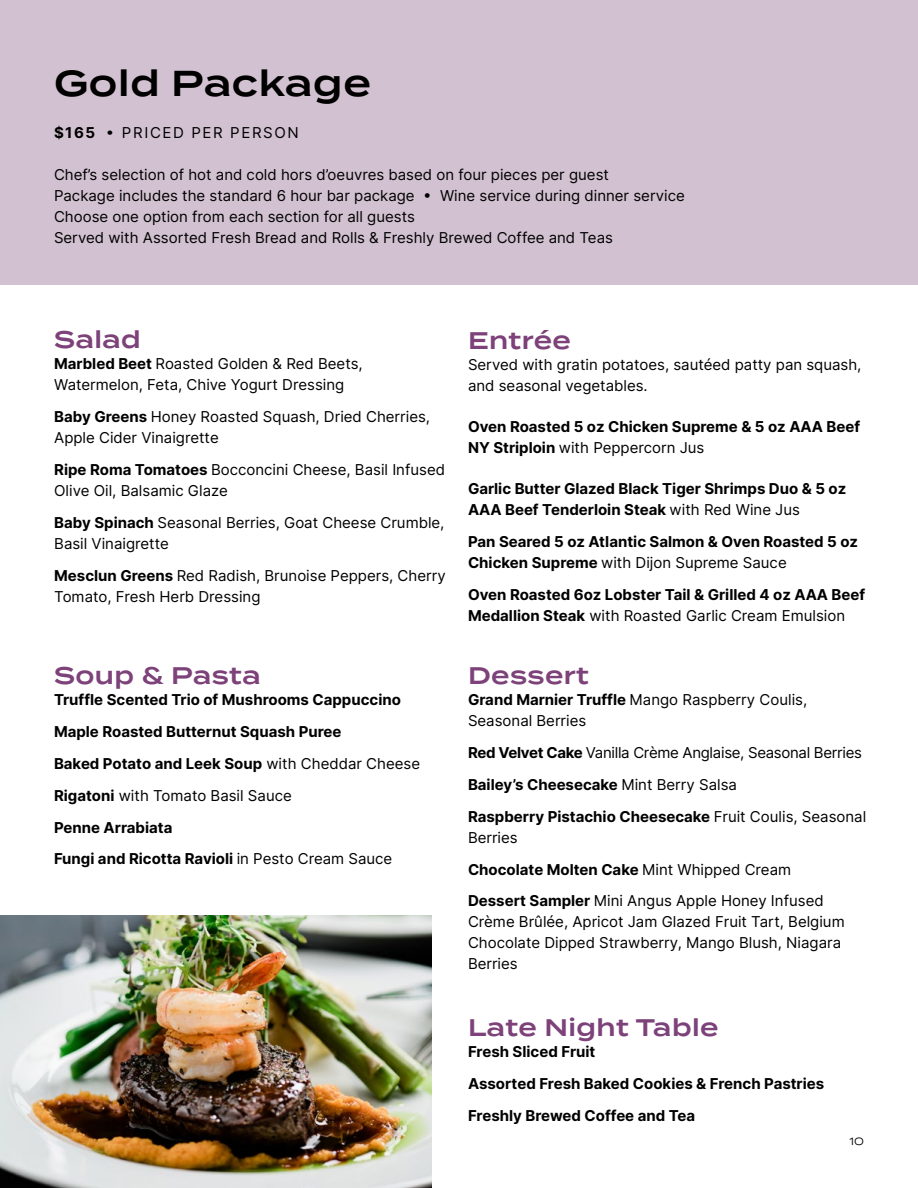
<style>
.page{position:relative;width:918px;height:1188px;background:#fff}
.page>*{position:absolute;margin:0;border:0;box-sizing:border-box;transform-origin:0 0}
.t1{font:600 36px "Termina";letter-spacing:.02em;color:#000}
.t2{font:600 24px "Termina";letter-spacing:.02em;color:#7d4279}
.t3{font:15px/21px "Inter";color:#000101}
.t4{font:700 15px/31.8px "Inter";color:#000101}
.t5{font:15px/31.8px "Inter";letter-spacing:-.02em;color:#000101}
.t6{font:15px "Inter";letter-spacing:.11em;color:#000}
.t7{font:10.5px "Termina";color:#000}
.s1{font-weight:700}
.s2{font-family:"Termina";font-weight:700}
.s3{font-weight:400}
</style>
<div class="page">
<img style="left:0;top:915px;width:432px;height:273px">
<div style="left:0;top:0;width:918px;height:285px;background:#d2c1d0"></div>
<h1 class="t1" style="left:54px;top:57px;width:318px">Gold Package</h1>
<p class="t6" style="left:54px;top:122px;width:246px"><span class="s1">$165</span> <span class="s2">•</span> PRICED PER PERSON</p>
<p class="t3" style="left:54px;top:164px;width:632px">Chef’s selection of hot and cold hors d’oeuvres based on four pieces per guest<br>Package includes the standard 6 hour bar package • Wine service during dinner service Choose one option from each section for all guests<br>Served with Assorted Fresh Bread and Rolls &amp; Freshly Brewed Coffee and Teas</p>
<h2 class="t2" style="left:54px;top:322px;width:88px">Salad</h2>
<p class="t3" style="left:54px;top:353px;width:310px"><span class="s1">Marbled Beet</span> Roasted Golden &amp; Red Beets,<br>Watermelon, Feta, Chive Yogurt Dressing</p>
<p class="t3" style="left:54px;top:406px;width:377px"><span class="s1">Baby Greens</span> Honey Roasted Squash, Dried Cherries,<br>Apple Cider Vinaigrette</p>
<p class="t3" style="left:54px;top:459px;width:392px"><span class="s1">Ripe Roma Tomatoes</span> Bocconcini Cheese, Basil Infused<br>Olive Oil, Balsamic Glaze</p>
<p class="t3" style="left:54px;top:512px;width:392px"><span class="s1">Baby Spinach</span> Seasonal Berries, Goat Cheese Crumble,<br>Basil Vinaigrette</p>
<p class="t3" style="left:54px;top:564px;width:393px"><span class="s1">Mesclun Greens</span> Red Radish, Brunoise Peppers, Cherry<br>Tomato, Fresh Herb Dressing</p>
<h2 class="t2" style="left:54px;top:658px;width:208px">Soup &amp; Pasta</h2>
<p class="t4" style="left:54px;top:684px;width:368px">Truffle Scented Trio of Mushrooms Cappuccino Maple Roasted Butternut Squash Puree<br>Baked Potato and Leek Soup <span class="s3">with Cheddar Cheese </span>Rigatoni <span class="s3">with Tomato Basil Sauce<br></span>Penne Arrabiata<br>Fungi and Ricotta Ravioli <span class="s3">in Pesto Cream Sauce</span></p>
<h2 class="t2" style="left:468px;top:323px;width:104px">Entrée</h2>
<p class="t3" style="left:468px;top:354px;width:395px">Served with gratin potatoes, sautéed patty pan squash, and seasonal vegetables.</p>
<p class="t4" style="left:468px;top:416px;width:394px;line-height:21px">Oven Roasted 5 oz Chicken Supreme &amp; 5 oz AAA Beef<br>NY Striploin <span class="s3">with Peppercorn Jus</span></p>
<p class="t4" style="left:468px;top:478px;width:380px;line-height:21px">Garlic Butter Glazed Black Tiger Shrimps Duo &amp; 5 oz<br>AAA Beef Tenderloin Steak <span class="s3">with Red Wine Jus</span></p>
<p class="t4" style="left:468px;top:531px;width:392px;line-height:21px">Pan Seared 5 oz Atlantic Salmon &amp; Oven Roasted 5 oz<br>Chicken Supreme <span class="s3">with Dijon Supreme Sauce</span></p>
<p class="t4" style="left:468px;top:584px;width:399px;line-height:21px">Oven Roasted 6oz Lobster Tail &amp; Grilled 4 oz AAA Beef<br>Medallion Steak <span class="s3">with Roasted Garlic Cream Emulsion</span></p>
<h2 class="t2" style="left:468px;top:658px;width:122px">Dessert</h2>
<p class="t3" style="left:468px;top:689px;width:341px"><span class="s1">Grand Marnier Truffle</span> Mango Raspberry Coulis,<br>Seasonal Berries</p>
<p class="t5" style="left:468px;top:737px;width:400px"><span class="s1">Red Velvet Cake</span> Vanilla Crème Anglaise, Seasonal Berries<br><span class="s1">Bailey’s Cheesecake</span> Mint Berry Salsa<br><span class="s1">Raspberry Pistachio Cheesecake</span> Fruit Coulis, Seasonal</p>
<p class="t3" style="left:468px;top:821px;width:357px;line-height:31.8px">Berries<br><span class="s1">Chocolate Molten Cake</span> Mint Whipped Cream<br><span class="s1">Dessert Sampler</span> Mini Angus Apple Honey Infused</p>
<p class="t3" style="left:468px;top:911px;width:378px">Crème Brûlée, Apricot Jam Glazed Fruit Tart, Belgium<br>Chocolate Dipped Strawberry, Mango Blush, Niagara<br>Berries</p>
<h2 class="t2" style="left:468px;top:1010px;width:252px">Late Night Table</h2>
<p class="t4" style="left:468px;top:1035px;width:358px">Fresh Sliced Fruit<br>Assorted Fresh Baked Cookies &amp; French Pastries<br>Freshly Brewed Coffee and Tea</p>
<p class="t7" style="left:849px;top:1134px;width:16px">10</p>
</div>
